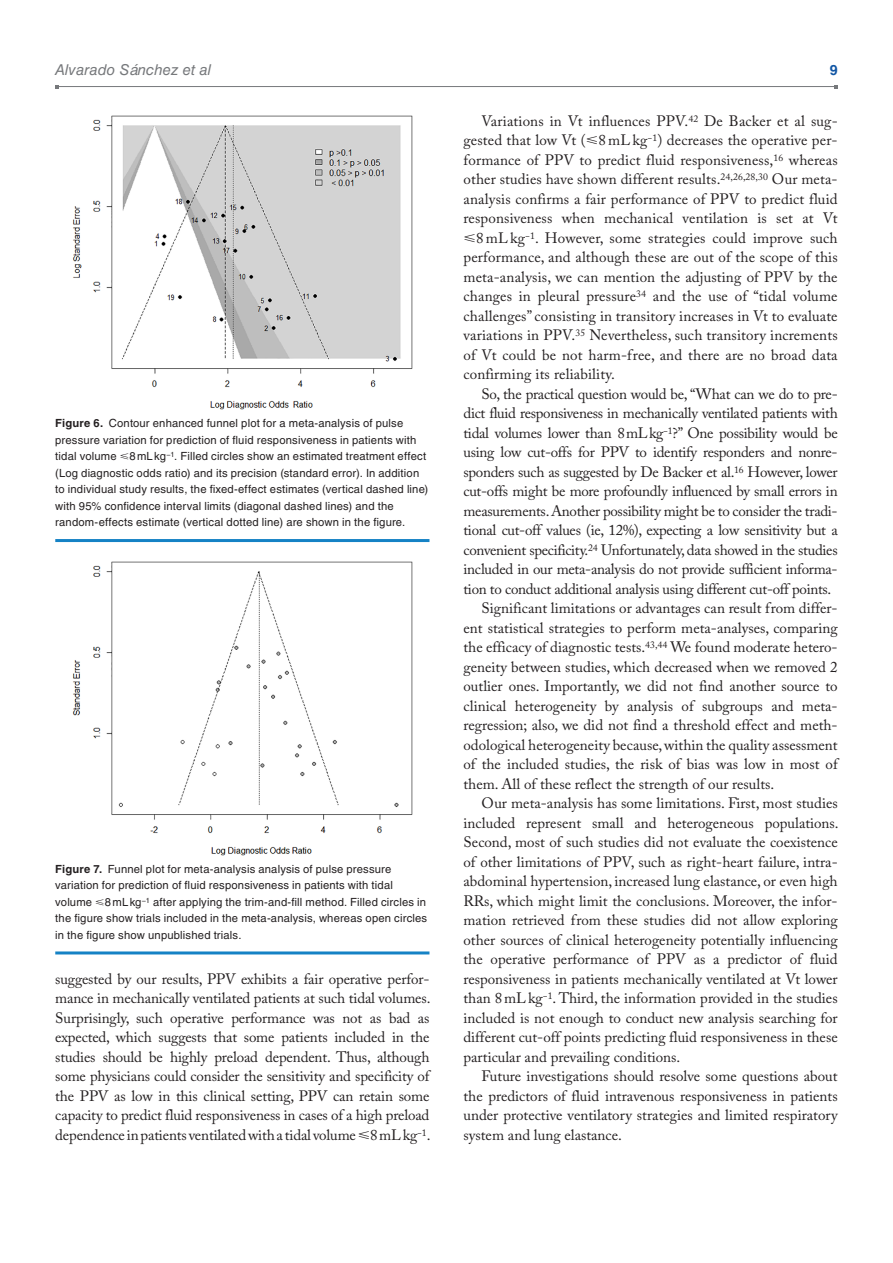
<style>
.page{position:relative;width:893px;height:1263px;background:#fff}
.page>*{position:absolute;margin:0;border:0;box-sizing:border-box;transform-origin:0 0}
.t1{font:15px/19.5px "Adobe Caslon Pro";color:#231f20;text-align:justify}
.t2{font:15px "Adobe Caslon Pro";letter-spacing:-.02em;color:#231f20}
.t3{font:italic 15px "Helvetica LT Std";color:#76787b}
.t4{font:700 14.25px "Helvetica LT Std";color:#1055a4}
.t5{font:11.25px/16.5px "Helvetica LT Std";letter-spacing:.015em;color:#231f20}
.s1{font-weight:700}
</style>
<div class="page">
<hr style="left:57px;top:86px;width:779px;height:1px;background:#76787b">
<hr style="left:55px;top:539px;width:374px;height:3px;background:#1582c5">
<img style="left:72px;top:115px;width:341px;height:295px">
<hr style="left:55px;top:951px;width:374px;height:3px;background:#1582c5">
<img style="left:72px;top:561px;width:341px;height:295px">
<p class="t3" style="left:55px;top:61px;width:157px">Alvarado Sánchez et al</p>
<p class="t4" style="left:830px;top:61px;width:9px">9</p>
<p class="t5" style="left:55px;top:415px;width:375px"><span class="s1">Figure 6.</span> Contour enhanced funnel plot for a meta-analysis of pulse pressure variation for prediction of fluid responsiveness in patients with tidal volume ⩽8mLkg<sup>−1</sup>. Filled circles show an estimated treatment effect (Log diagnostic odds ratio) and its precision (standard error). In addition to individual study results, the fixed-effect estimates (vertical dashed line) with 95% confidence interval limits (diagonal dashed lines) and the random-effects estimate (vertical dotted line) are shown in the figure.</p>
<p class="t5" style="left:55px;top:860px;width:373px"><span class="s1">Figure 7.</span> Funnel plot for meta-analysis analysis of pulse pressure variation for prediction of fluid responsiveness in patients with tidal volume ⩽8mLkg<sup>−1</sup> after applying the trim-and-fill method. Filled circles in the figure show trials included in the meta-analysis, whereas open circles in the figure show unpublished trials.</p>
<p class="t1" style="left:55px;top:969px;width:377px">suggested by our results, PPV exhibits a fair operative perfor&shy;mance in mechanically ventilated patients at such tidal volumes.<br>Surprisingly, such operative performance was not as bad as expected, which suggests that some patients included in the studies should be highly preload dependent. Thus, although some physicians could consider the sensitivity and specificity of the PPV as low in this clinical setting, PPV can retain some capacity to predict fluid responsiveness in cases of a high preload dependence in patients ventilated with a tidal volume ⩽8mLkg<sup>−1</sup>.</p>
<p class="t1" style="left:463px;top:111px;width:376px;text-indent:18px">Variations in Vt influences PPV.<sup>42</sup> De Backer et al sug&shy;gested that low Vt (⩽8 mLkg<sup>−1</sup>) decreases the operative per&shy;formance of PPV to predict fluid responsiveness,<sup>16</sup> whereas other studies have shown different results.<sup>24,26,28,30</sup> Our meta&shy;analysis confirms a fair performance of PPV to predict fluid responsiveness when mechanical ventilation is set at Vt ⩽8 mLkg<sup>−1</sup>. However, some strategies could improve such performance, and although these are out of the scope of this meta-analysis, we can mention the adjusting of PPV by the changes in pleural pressure<sup>34</sup> and the use of “tidal volume challenges” consisting in transitory increases in Vt to evaluate variations in PPV.<sup>35</sup> Nevertheless, such transitory increments of Vt could be not harm-free, and there are no broad data confirming its reliability.</p>
<p class="t2" style="left:481px;top:385px;width:358px">So, the practical question would be, “What can we do to pre-</p>
<p class="t2" style="left:463px;top:404px;width:376px">dict fluid responsiveness in mechanically ventilated patients with</p>
<p class="t2" style="left:463px;top:424px;width:376px">tidal volumes lower than 8mLkg<sup>−1</sup>?” One possibility would be</p>
<p class="t2" style="left:463px;top:443px;width:376px">using low cut-offs for PPV to identify responders and nonre-</p>
<p class="t2" style="left:463px;top:463px;width:376px">sponders such as suggested by De Backer et al.<sup>16</sup> However, lower</p>
<p class="t2" style="left:463px;top:482px;width:376px">cut-offs might be more profoundly influenced by small errors in</p>
<p class="t2" style="left:463px;top:502px;width:376px">measurements. Another possibility might be to consider the tradi-</p>
<p class="t2" style="left:463px;top:521px;width:376px">tional cut-off values (ie, 12%), expecting a low sensitivity but a</p>
<p class="t2" style="left:463px;top:541px;width:376px">convenient specificity.<sup>24</sup> Unfortunately, data showed in the studies</p>
<p class="t2" style="left:463px;top:560px;width:376px">included in our meta-analysis do not provide sufficient informa-</p>
<p class="t2" style="left:463px;top:580px;width:369px">tion to conduct additional analysis using different cut-off points.</p>
<p class="t1" style="left:481px;top:598px;width:358px">Significant limitations or advantages can result from differ-</p>
<p class="t1" style="left:463px;top:618px;width:376px">ent statistical strategies to perform meta-analyses, comparing</p>
<p class="t1" style="left:463px;top:637px;width:376px">the efficacy of diagnostic tests.<sup>43,44</sup> We found moderate hetero-</p>
<p class="t1" style="left:463px;top:657px;width:376px">geneity between studies, which decreased when we removed 2</p>
<p class="t1" style="left:463px;top:676px;width:376px">outlier ones. Importantly, we did not find another source to</p>
<p class="t1" style="left:463px;top:696px;width:376px">clinical heterogeneity by analysis of subgroups and meta-</p>
<p class="t1" style="left:463px;top:715px;width:376px">regression; also, we did not find a threshold effect and meth-</p>
<p class="t1" style="left:463px;top:735px;width:376px">odological heterogeneity because, within the quality assessment</p>
<p class="t1" style="left:463px;top:754px;width:376px">of the included studies, the risk of bias was low in most of</p>
<p class="t1" style="left:463px;top:774px;width:312px">them. All of these reflect the strength of our results.</p>
<p class="t1" style="left:481px;top:793px;width:358px">Our meta-analysis has some limitations. First, most studies</p>
<p class="t1" style="left:463px;top:813px;width:377px">included represent small and heterogeneous populations.</p>
<p class="t1" style="left:463px;top:832px;width:376px">Second, most of such studies did not evaluate the coexistence</p>
<p class="t1" style="left:463px;top:852px;width:376px">of other limitations of PPV, such as right-heart failure, intra-</p>
<p class="t1" style="left:463px;top:871px;width:376px">abdominal hypertension, increased lung elastance, or even high</p>
<p class="t1" style="left:463px;top:891px;width:376px">RRs, which might limit the conclusions. Moreover, the infor-</p>
<p class="t1" style="left:463px;top:910px;width:376px">mation retrieved from these studies did not allow exploring</p>
<p class="t1" style="left:463px;top:930px;width:376px">other sources of clinical heterogeneity potentially influencing</p>
<p class="t1" style="left:463px;top:949px;width:376px">the operative performance of PPV as a predictor of fluid</p>
<p class="t1" style="left:463px;top:969px;width:376px">responsiveness in patients mechanically ventilated at Vt lower</p>
<p class="t1" style="left:463px;top:988px;width:376px">than 8mLkg<sup>−1</sup>. Third, the information provided in the studies</p>
<p class="t1" style="left:463px;top:1008px;width:376px">included is not enough to conduct new analysis searching for</p>
<p class="t1" style="left:463px;top:1027px;width:376px">different cut-off points predicting fluid responsiveness in these</p>
<p class="t1" style="left:463px;top:1047px;width:218px">particular and prevailing conditions.</p>
<p class="t1" style="left:481px;top:1066px;width:358px">Future investigations should resolve some questions about</p>
<p class="t1" style="left:463px;top:1086px;width:376px">the predictors of fluid intravenous responsiveness in patients</p>
<p class="t1" style="left:463px;top:1105px;width:376px">under protective ventilatory strategies and limited respiratory</p>
<p class="t1" style="left:463px;top:1125px;width:160px">system and lung elastance.</p>
</div>
